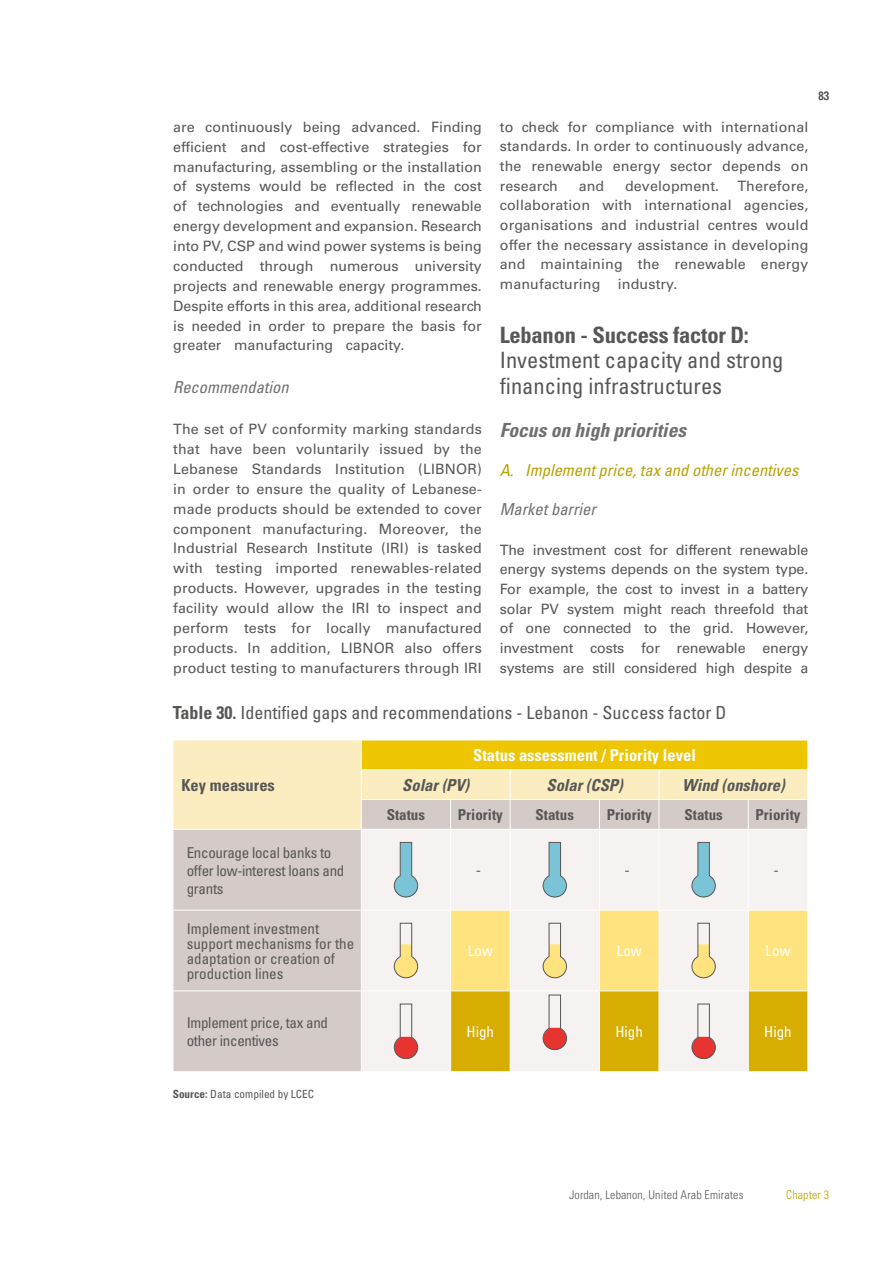
<style>
.page{position:relative;width:893px;height:1263px;background:#fff}
.page>*{position:absolute;margin:0;border:0;box-sizing:border-box;transform-origin:0 0}
.t1{font:condensed 22.5px/25.7px "Univers LT Std";color:#575756}
.t2{font:700 condensed 22.5px "Univers LT Std";letter-spacing:-.01em;color:#575756}
.t3{font:italic 700 condensed 19.5px "Univers LT Std";color:#706f6f}
.t4{font:condensed 18px "Univers LT Std";color:#575756}
.t5{font:italic condensed 16.5px "Univers LT Std";color:#b8a300}
.t6{font:italic 700 condensed 16.5px "Univers LT Std";color:#575756}
.t7{font:700 condensed 16.5px "Univers LT Std";color:#fff}
.t8{font:italic condensed 16.5px "Univers LT Std";color:#706f6f}
.t9{font:700 condensed 16.5px "Univers LT Std";color:#575756}
.t10{font:condensed 15px/18px "Univers";letter-spacing:-.02em;color:#575756}
.t11{font:condensed 15px/15px "Univers";color:#575756}
.t12{font:700 condensed 15px "Univers LT Std";color:#575756}
.t13{font:condensed 15px "Univers LT Std";color:#fff}
.t14{font:14.25px/19.8px "Univers LT Std";letter-spacing:.01em;color:#575756;text-align:justify}
.t15{font:300 condensed 12px "Univers LT Std";letter-spacing:.01em;color:#575756}
.t16{font:300 condensed 12px "Univers LT Std";letter-spacing:.01em;color:#b8a300}
.t17{font:condensed 12px "Univers LT Std";color:#575756}
.t18{font:condensed 11.25px "Univers LT Std";color:#575756}
.s1{font-weight:700}
</style>
<div class="page">
<div style="left:174px;top:741px;width:633px;height:58px;background:#fbedc0"></div>
<div style="left:361px;top:740px;width:447px;height:30px;background:#edc500"></div>
<svg style="left:174px;top:799px;width:633px;height:272px;background:#d7cdc7"></svg>
<div style="left:362px;top:830px;width:445px;height:241px;background:#f5f2f1"></div>
<hr style="left:450px;top:829px;width:1px;height:81px;background:#fff">
<hr style="left:510px;top:829px;width:1px;height:81px;background:#fff">
<hr style="left:599px;top:829px;width:1px;height:81px;background:#fff">
<hr style="left:659px;top:829px;width:1px;height:81px;background:#fff">
<hr style="left:748px;top:829px;width:1px;height:81px;background:#fff">
<hr style="left:361px;top:910px;width:90px;height:1px;background:#fff">
<hr style="left:450px;top:910px;width:1px;height:80px;background:#fff">
<hr style="left:361px;top:990px;width:90px;height:1px;background:#fff">
<hr style="left:450px;top:991px;width:1px;height:80px;background:#fff">
<svg style="left:173px;top:770px;width:1px;height:29px"></svg>
<hr style="left:361px;top:740px;width:90px;height:1px;background:#fff">
<hr style="left:451px;top:740px;width:59px;height:1px;background:#fff">
<hr style="left:510px;top:740px;width:89px;height:1px;background:#fff">
<hr style="left:599px;top:740px;width:60px;height:1px;background:#fff">
<hr style="left:659px;top:740px;width:89px;height:1px;background:#fff">
<hr style="left:748px;top:740px;width:60px;height:1px;background:#fff">
<hr style="left:361px;top:769px;width:90px;height:1px;background:#fff">
<hr style="left:451px;top:769px;width:59px;height:1px;background:#fff">
<hr style="left:510px;top:769px;width:89px;height:1px;background:#fff">
<hr style="left:599px;top:769px;width:60px;height:1px;background:#fff">
<hr style="left:659px;top:769px;width:89px;height:1px;background:#fff">
<hr style="left:748px;top:769px;width:60px;height:1px;background:#fff">
<hr style="left:361px;top:799px;width:90px;height:1px;background:#fff">
<svg style="left:361px;top:740px;width:1px;height:89px"></svg>
<hr style="left:451px;top:799px;width:59px;height:1px;background:#fff">
<svg style="left:450px;top:800px;width:1px;height:29px"></svg>
<hr style="left:510px;top:799px;width:89px;height:1px;background:#fff">
<svg style="left:510px;top:770px;width:1px;height:59px"></svg>
<hr style="left:599px;top:799px;width:60px;height:1px;background:#fff">
<svg style="left:599px;top:800px;width:1px;height:29px"></svg>
<hr style="left:659px;top:799px;width:89px;height:1px;background:#fff">
<svg style="left:659px;top:770px;width:1px;height:59px"></svg>
<hr style="left:748px;top:799px;width:60px;height:1px;background:#fff">
<svg style="left:748px;top:800px;width:1px;height:29px"></svg>
<svg style="left:807px;top:740px;width:1px;height:89px"></svg>
<hr style="left:173px;top:829px;width:188px;height:1px;background:#fff">
<hr style="left:361px;top:829px;width:90px;height:1px;background:#fff">
<hr style="left:361px;top:829px;width:1px;height:81px;background:#fff">
<hr style="left:451px;top:829px;width:59px;height:1px;background:#fff">
<hr style="left:510px;top:829px;width:89px;height:1px;background:#fff">
<hr style="left:599px;top:829px;width:60px;height:1px;background:#fff">
<hr style="left:659px;top:829px;width:89px;height:1px;background:#fff">
<hr style="left:748px;top:829px;width:60px;height:1px;background:#fff">
<hr style="left:173px;top:910px;width:188px;height:1px;background:#fff">
<hr style="left:361px;top:910px;width:1px;height:81px;background:#fff">
<hr style="left:173px;top:991px;width:188px;height:1px;background:#fff">
<hr style="left:361px;top:991px;width:1px;height:80px;background:#fff">
<svg style="left:393px;top:842px;width:25px;height:56px"></svg>
<svg style="left:542px;top:842px;width:25px;height:56px"></svg>
<svg style="left:691px;top:842px;width:25px;height:56px"></svg>
<svg style="left:393px;top:922px;width:25px;height:56px"></svg>
<svg style="left:393px;top:1003px;width:25px;height:56px"></svg>
<svg style="left:451px;top:910px;width:357px;height:162px"></svg>
<p class="t14" style="left:500px;top:117px;width:310px">to check for compliance with international standards. In order to continuously advance, the renewable energy sector depends on research</p>
<p class="t14" style="left:173px;top:117px;width:310px">are continuously being advanced. Finding efficient and cost-effective strategies for manufacturing, assembling or the installation of systems would be reflected in the cost of technologies and eventually renewable energy development and expansion. Research into PV, CSP and wind power systems is being conducted through numerous university projects and renewable energy programmes.<br>Despite efforts in this area, additional research is needed in order to prepare the basis for greater manufacturing capacity.</p>
<p class="t8" style="left:173px;top:377px;width:117px">Recommendation</p>
<p class="t14" style="left:173px;top:419px;width:310px">The set of PV conformity marking standards that have been voluntarily issued by the Lebanese Standards Institution (LIBNOR) in order to ensure the quality of Lebanese&shy;made products should be extended to cover component manufacturing. Moreover, the Industrial Research Institute (IRI) is tasked with testing imported renewables-related products. However, upgrades in the testing facility would allow the IRI to inspect and perform tests for locally manufactured products. In addition, LIBNOR also offers product testing to manufacturers through IRI</p>
<p class="t14" style="left:500px;top:176px;width:310px;text-indent:238px">Therefore, collaboration with international agencies, organisations and industrial centres would offer the necessary assistance in developing and maintaining the renewable energy manufacturing industry.</p>
<h1 class="t2" style="left:500px;top:321px;width:251px">Lebanon - Success factor D:</h1>
<h1 class="t1" style="left:500px;top:347px;width:285px">Investment capacity and strong financing infrastructures</h1>
<h2 class="t3" style="left:500px;top:418px;width:188px">Focus on high priorities</h2>
<p class="t5" style="left:500px;top:460px;width:300px">A. Implement price, tax and other incentives</p>
<p class="t8" style="left:500px;top:499px;width:98px">Market barrier</p>
<p class="t14" style="left:500px;top:540px;width:310px">The investment cost for different renewable energy systems depends on the system type.<br>For example, the cost to invest in a battery solar PV system might reach threefold that of one connected to the grid. However, investment costs for renewable energy systems are still considered high despite a</p>
<p class="t4" style="left:173px;top:701px;width:555px"><span class="s1">Table 30.</span> Identified gaps and recommendations - Lebanon - Success factor D</p>
<p class="t14" style="left:579px;top:176px;width:27px">and</p>
<p class="t14" style="left:625px;top:176px;width:96px">development.</p>
<p class="t9" style="left:181px;top:775px;width:95px">Key measures</p>
<p class="t10" style="left:187px;top:843px;width:159px">Encourage local banks to offer low-interest loans and grants</p>
<p class="t11" style="left:187px;top:921px;width:169px">Implement investment support mechanisms for the adaptation or creation of production lines</p>
<p class="t7" style="left:473px;top:745px;width:224px">Status assessment / Priority level</p>
<p class="t6" style="left:402px;top:775px;width:68px">Solar (PV)</p>
<p class="t6" style="left:546px;top:775px;width:78px">Solar (CSP)</p>
<p class="t6" style="left:682px;top:775px;width:104px">Wind (onshore)</p>
<p class="t12" style="left:387px;top:805px;width:40px">Status</p>
<p class="t12" style="left:458px;top:805px;width:46px">Priority</p>
<p class="t12" style="left:536px;top:805px;width:40px">Status</p>
<p class="t12" style="left:607px;top:805px;width:46px">Priority</p>
<p class="t12" style="left:684px;top:805px;width:40px">Status</p>
<p class="t12" style="left:756px;top:805px;width:46px">Priority</p>
<p class="t14" style="left:476px;top:860px;width:6px">-</p>
<p class="t14" style="left:625px;top:860px;width:6px">-</p>
<p class="t14" style="left:774px;top:860px;width:6px">-</p>
<p class="t13" style="left:468px;top:941px;width:26px">Low</p>
<p class="t13" style="left:617px;top:941px;width:26px">Low</p>
<p class="t13" style="left:765px;top:941px;width:26px">Low</p>
<p class="t17" style="left:818px;top:88px;width:12px">83</p>
<p class="t10" style="left:187px;top:1014px;width:143px">Implement price, tax and other incentives</p>
<p class="t13" style="left:467px;top:1022px;width:29px">High</p>
<p class="t13" style="left:615px;top:1022px;width:29px">High</p>
<p class="t13" style="left:764px;top:1022px;width:29px">High</p>
<p class="t18" style="left:173px;top:1087px;width:143px"><span class="s1">Source:</span> Data compiled by LCEC</p>
<p class="t15" style="left:569px;top:1188px;width:176px">Jordan, Lebanon, United Arab Emirates</p>
<p class="t16" style="left:786px;top:1188px;width:44px">Chapter 3</p>
</div>
